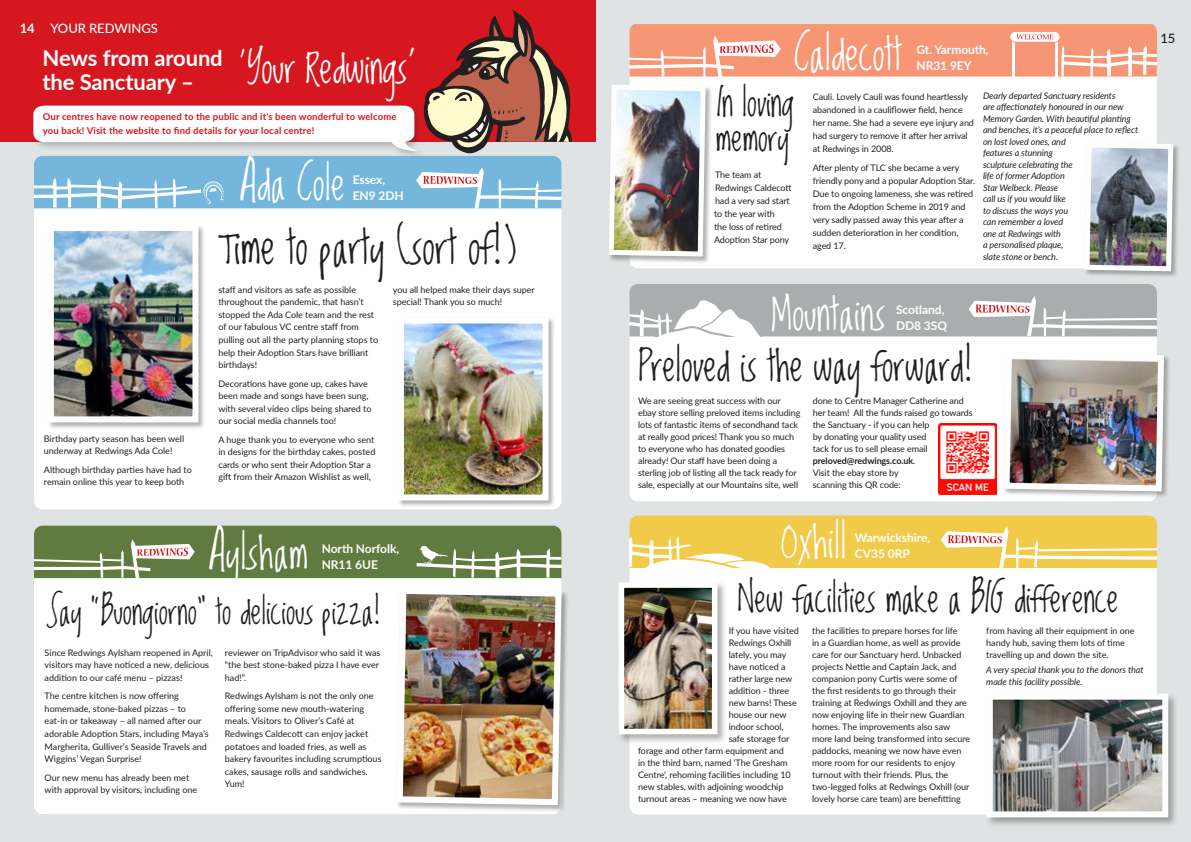
<style>
.page{position:relative;width:1191px;height:842px;background:#e0e3e3}
.page>*{position:absolute;margin:0;border:0;box-sizing:border-box;transform-origin:0 0}
.t1{font:42px "Lovedbythe King";color:#231f20}
.t2{font:40px "Lovedbythe King";letter-spacing:.005em;color:#fff}
.t3{font:38.1px "Lovedbythe King";color:#231f20}
.t4{font:38px "Lovedbythe King";letter-spacing:-.005em;color:#fff}
.t5{font:34px "Lovedbythe King";color:#231f20}
.t6{font:33px/35px "Lovedbythe King";letter-spacing:-.005em;color:#231f20}
.t7{font:31px "Lovedbythe King";color:#231f20}
.t8{font:700 22px/24px "Lato";letter-spacing:-.005em;color:#fff}
.t9{font:500 13px "Lato";letter-spacing:-.005em;color:#fff}
.t10{font:500 13px "Lato";color:#231f20}
.t11{font:700 12px/16px "Lato";letter-spacing:-.005em;color:#fff}
.t12{font:700 9.5px/13.5px "Lato";letter-spacing:.015em;color:#d7171f}
.t13{font:9px/12.6px "Lato";letter-spacing:-.005em;color:#231f20}
.t14{font:italic 9px/11.5px "Lato";letter-spacing:-.01em;color:#231f20}
.s1{font-weight:700}
</style>
<div class="page">
<div style="left:629px;top:298px;width:528px;height:203px;background:#fff;border-radius:9px"></div>
<div style="left:629px;top:551px;width:528px;height:263px;background:#fff;border-radius:9px"></div>
<div style="left:34px;top:191px;width:527px;height:318px;background:#fff;border-radius:9px"></div>
<div style="left:0;top:0;width:595px;height:142px;background:#d7171f"></div>
<svg style="left:33px;top:10px;width:540px;height:198px"></svg>
<svg style="left:629px;top:284px;width:528px;height:53px;background:#b7b7b7"></svg>
<svg style="left:629px;top:516px;width:528px;height:52px;background:#f2cf5f"></svg>
<div style="left:34px;top:561px;width:527px;height:253px;background:#fff;border-radius:9px"></div>
<svg style="left:34px;top:526px;width:527px;height:52px;background:#6f8550"></svg>
<div style="left:396px;top:587px;width:172px;height:225px;background:#231f20;opacity:.35"></div>
<img style="left:396px;top:585px;width:168px;height:223px">
<div style="left:47px;top:224px;width:158px;height:205px;background:#231f20;opacity:.35"></div>
<img style="left:55px;top:232px;width:136px;height:183px">
<div style="left:48px;top:225px;width:150px;height:197px;border:6px solid #fff"></div>
<div style="left:397px;top:317px;width:158px;height:191px;background:#231f20;opacity:.35"></div>
<img style="left:405px;top:324px;width:136px;height:169px">
<div style="left:398px;top:317px;width:150px;height:183px;border:6px solid #fff"></div>
<div style="left:1083px;top:141px;width:97px;height:137px;background:#231f20;opacity:.35"></div>
<div style="left:1002px;top:352px;width:169px;height:146px;background:#231f20;opacity:.35"></div>
<img style="left:1002px;top:352px;width:165px;height:142px">
<div style="left:985px;top:692px;width:193px;height:135px;background:#231f20;opacity:.35"></div>
<img style="left:993px;top:701px;width:168px;height:109px">
<div style="left:986px;top:694px;width:182px;height:123px;border:6px solid #fff"></div>
<div style="left:617px;top:581px;width:110px;height:163px;background:#231f20;opacity:.35"></div>
<img style="left:625px;top:589px;width:85px;height:138px">
<div style="left:618px;top:582px;width:99px;height:152px;border:6px solid #fff"></div>
<img style="left:938px;top:423px;width:58px;height:72px">
<svg style="left:609px;top:24px;width:566px;height:250px;background:#e7d6d1"></svg>
<p class="t9" style="left:20px;top:19px;width:139px"><span class="s1">14</span> YOUR REDWINGS</p>
<p class="t8" style="left:43px;top:45px;width:182px">News from around the Sanctuary –</p>
<p class="t4" style="left:238px;top:48px;width:179px">‘Your Redwings’</p>
<p class="t12" style="left:43px;top:110px;width:355px">Our centres have now reopened to the public and it's been wonderful to welcome you back! Visit the website to find details for your local centre!</p>
<p class="t2" style="left:240px;top:163px;width:106px">Ada Cole</p>
<p class="t11" style="left:353px;top:172px;width:52px">Essex,<br>EN9 2DH</p>
<p class="t13" style="left:44px;top:432px;width:142px">Birthday party season has been well underway at Redwings Ada Cole!</p>
<p class="t13" style="left:44px;top:463px;width:149px">Although birthday parties have had to remain online this year to keep both</p>
<p class="t1" style="left:218px;top:225px;width:300px">Time to party (sort of!)</p>
<p class="t13" style="left:218px;top:283px;width:161px">staff and visitors as safe as possible throughout the pandemic, that hasn’t stopped the Ada Cole team and the rest of our fabulous VC centre staff from pulling out all the party planning stops to help their Adoption Stars have brilliant birthdays!</p>
<p class="t13" style="left:218px;top:377px;width:155px">Decorations have gone up, cakes have been made and songs have been sung, with several video clips being shared to our social media channels too!</p>
<p class="t13" style="left:218px;top:433px;width:158px">A huge thank you to everyone who sent in designs for the birthday cakes, posted cards or who sent their Adoption Star a gift from their Amazon Wishlist as well,</p>
<p class="t13" style="left:393px;top:283px;width:143px">you all helped make their days super special! Thank you so much!</p>
<p class="t2" style="left:209px;top:532px;width:101px">Aylsham</p>
<p class="t11" style="left:322px;top:540px;width:79px">North Norfolk,<br>NR11 6UE</p>
<p class="t7" style="left:46px;top:595px;width:337px">Say “Buongiorno” to delicious pizza!</p>
<p class="t13" style="left:45px;top:646px;width:170px">Since Redwings Aylsham reopened in April, visitors may have noticed a new, delicious addition to our café menu – pizzas!</p>
<p class="t13" style="left:45px;top:689px;width:166px">The centre kitchen is now offering homemade, stone-baked pizzas – to eat-in or takeaway – all named after our adorable Adoption Stars, including Maya’s Margherita, Gulliver’s Seaside Travels and Wiggins’ Vegan Surprise!</p>
<p class="t13" style="left:45px;top:770px;width:154px">Our new menu has already been met with approval by visitors, including one</p>
<p class="t13" style="left:225px;top:646px;width:157px">reviewer on TripAdvisor who said it was “the best stone-baked pizza I have ever had!”.</p>
<p class="t13" style="left:225px;top:689px;width:158px">Redwings Aylsham is not the only one offering some new mouth-watering meals. Visitors to Oliver’s Café at<br>Redwings Caldecott can enjoy jacket potatoes and loaded fries, as well as bakery favourites including scrumptious cakes, sausage rolls and sandwiches.<br>Yum!</p>
<p class="t2" style="left:794px;top:33px;width:109px">Caldecott</p>
<p class="t11" style="left:916px;top:41px;width:74px">Gt. Yarmouth,<br>NR31 9EY</p>
<p class="t6" style="left:715px;top:88px;width:80px">In loving memory</p>
<p class="t13" style="left:714px;top:168px;width:79px;line-height:13px">The team at<br>Redwings Caldecott had a very sad start to the year with<br>the loss of retired<br>Adoption Star pony</p>
<p class="t13" style="left:812px;top:90px;width:163px;line-height:13px">Cauli. Lovely Cauli was found heartlessly abandoned in a cauliflower field, hence her name. She had a severe eye injury and had surgery to remove it after her arrival at Redwings in 2008.</p>
<p class="t13" style="left:812px;top:160px;width:164px;line-height:13px">After plenty of TLC she became a very friendly pony and a popular Adoption Star.<br>Due to ongoing lameness, she was retired from the Adoption Scheme in 2019 and very sadly passed away this year after a sudden deterioration in her condition, aged 17.</p>
<p class="t14" style="left:983px;top:89px;width:157px">Dearly departed Sanctuary residents<br>are affectionately honoured in our new<br>Memory Garden. With beautiful planting and benches, it’s a peaceful place to reflect on lost loved ones, and<br>features a stunning<br>sculpture celebrating the<br>life of former Adoption<br>Star Welbeck. Please<br>call us if you would like<br>to discuss the ways you<br>can remember a loved<br>one at Redwings with<br>a personalised plaque,<br>slate stone or bench.</p>
<p class="t2" style="left:771px;top:293px;width:116px">Mountains</p>
<p class="t11" style="left:896px;top:301px;width:52px">Scotland,<br>DD8 3SQ</p>
<p class="t3" style="left:638px;top:345px;width:337px">Preloved is the way forward!</p>
<p class="t13" style="left:638px;top:395px;width:164px;line-height:12px">We are seeing great success with our ebay store selling preloved items including lots of fantastic items of secondhand tack at really good prices! Thank you so much to everyone who has donated goodies already! Our staff have been doing a sterling job of listing all the tack ready for sale, especially at our Mountains site, well</p>
<p class="t13" style="left:812px;top:395px;width:161px;line-height:12px">done to Centre Manager Catherine and her team! All the funds raised go towards the Sanctuary - if you can help<br>by donating your quality used<br>tack for us to sell please email <span class="s1">preloved@redwings.co.uk</span>.<br>Visit the ebay store by<br>scanning this QR code:</p>
<p class="t2" style="left:780px;top:521px;width:67px">Oxhill</p>
<p class="t11" style="left:855px;top:529px;width:77px">Warwickshire,<br>CV35 0RP</p>
<p class="t5" style="left:737px;top:580px;width:382px">New facilities make a BIG difference</p>
<p class="t13" style="left:729px;top:624px;width:72px">If you have visited</p>
<p class="t13" style="left:729px;top:636px;width:64px">Redwings Oxhill</p>
<p class="t13" style="left:729px;top:648px;width:59px">lately, you may</p>
<p class="t13" style="left:729px;top:660px;width:58px">have noticed a</p>
<p class="t13" style="left:729px;top:672px;width:65px">rather large new</p>
<p class="t13" style="left:729px;top:684px;width:62px">addition - three</p>
<p class="t13" style="left:729px;top:696px;width:70px">new barns! These</p>
<p class="t13" style="left:729px;top:708px;width:59px">house our new</p>
<p class="t13" style="left:729px;top:720px;width:56px">indoor school,</p>
<p class="t13" style="left:729px;top:732px;width:62px">safe storage for</p>
<p class="t13" style="left:638px;top:744px;width:147px">forage and other farm equipment and</p>
<p class="t13" style="left:638px;top:756px;width:151px">in the third barn, named 'The Gresham</p>
<p class="t13" style="left:638px;top:768px;width:154px">Centre', rehoming facilities including 10</p>
<p class="t13" style="left:638px;top:780px;width:147px">new stables, with adjoining woodchip</p>
<p class="t13" style="left:638px;top:792px;width:150px">turnout areas – meaning we now have</p>
<p class="t13" style="left:812px;top:624px;width:160px;line-height:12px">the facilities to prepare horses for life<br>in a Guardian home, as well as provide care for our Sanctuary herd. Unbacked projects Nettie and Captain Jack, and companion pony Curtis were some of the first residents to go through their training at Redwings Oxhill and they are now enjoying life in their new Guardian homes. The improvements also saw more land being transformed into secure paddocks, meaning we now have even more room for our residents to enjoy turnout with their friends. Plus, the two-legged folks at Redwings Oxhill (our lovely horse care team) are benefitting</p>
<p class="t13" style="left:986px;top:624px;width:150px;line-height:12px">from having all their equipment in one handy hub, saving them lots of time travelling up and down the site.</p>
<p class="t14" style="left:986px;top:663px;width:159px;line-height:12px">A very special thank you to the donors that made this facility possible.</p>
<p class="t10" style="left:1160px;top:29px;width:17px">15</p>
</div>
